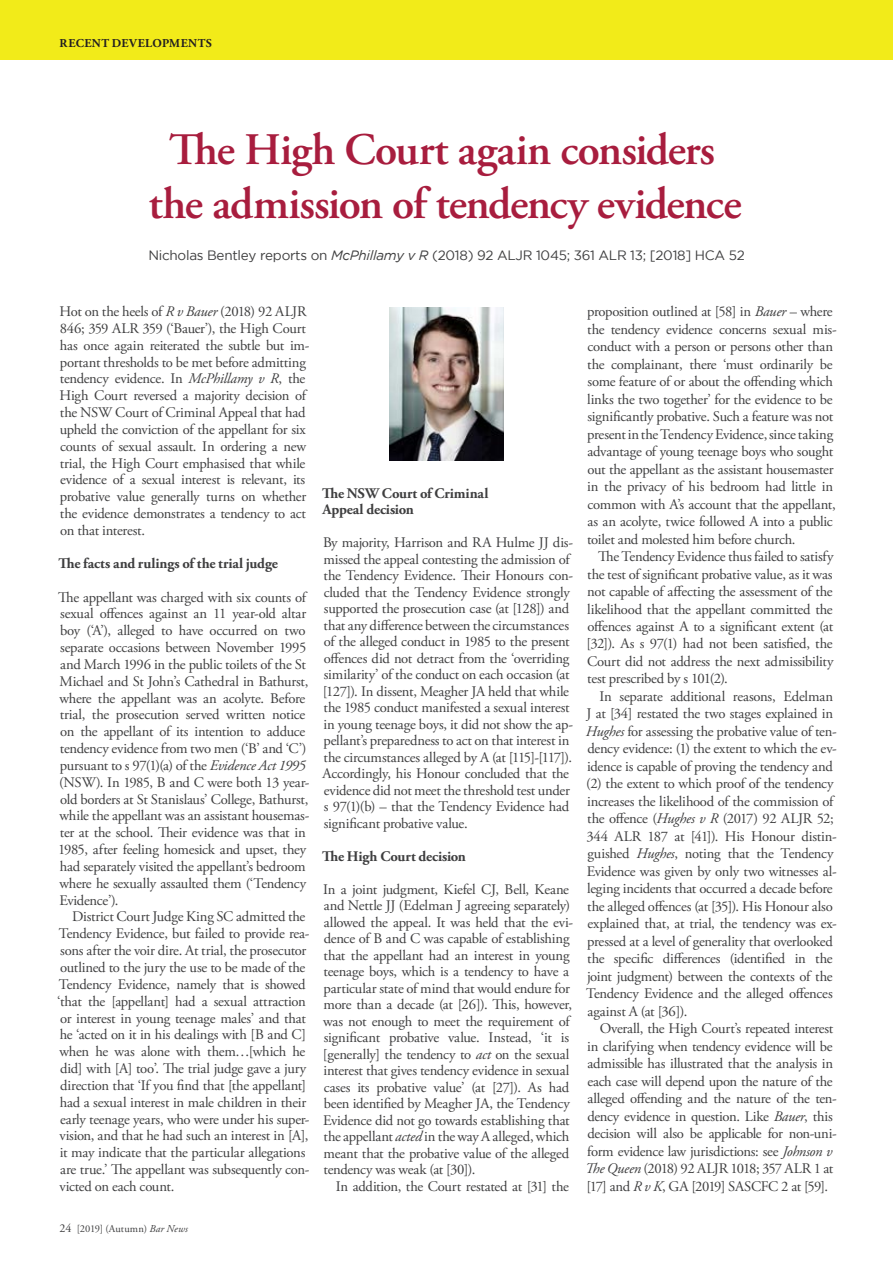
<style>
.page{position:relative;width:893px;height:1263px;background:#fff}
.page>*{position:absolute;margin:0;border:0;box-sizing:border-box;transform-origin:0 0}
.t1{font:600 45px/54px "Adobe Garamond Pro";letter-spacing:-.025em;color:#a81d3e;text-align:center}
.t2{font:14.7px/16.8px "Adobe Garamond Pro";letter-spacing:-.015em;color:#3e3e3f}
.t3{font:700 14.7px/16.5px "Adobe Garamond Pro";letter-spacing:-.01em;color:#3e3e3f}
.t4{font:13.5px "Gotham";letter-spacing:-.02em;color:#3e3e3f}
.t5{font:700 12px "Adobe Garamond Pro";letter-spacing:.035em;color:#231f20}
.t6{font:10.5px "Adobe Garamond Pro";letter-spacing:.01em;color:#3e3e3f}
.s1{font-style:italic}
.s2{font-size:12px}
</style>
<div class="page">
<div style="left:0;top:0;width:893px;height:60px;background:#f2eb19"></div>
<img style="left:389px;top:308px;width:115px;height:153px">
<p class="t5" style="left:60px;top:37px;width:154px">RECENT DEVELOPMENTS</p>
<h1 class="t1" style="left:148px;top:124px;width:595px">The High Court again considers the admission of tendency evidence</h1>
<p class="t4" style="left:148px;top:248px;width:598px">Nicholas Bentley reports on <span class="s1">McPhillamy v R</span> (2018) 92 ALJR 1045; 361 ALR 13; [2018] HCA 52</p>
<p class="t2" style="left:59px;top:304px;width:251px">Hot on the heels of <span class="s1">R v Bauer</span> (2018) 92 ALJR 846; 359 ALR 359 (‘Bauer’), the High Court has once again reiterated the subtle but im&shy;portant thresholds to be met before admitting tendency evidence. In <span class="s1">McPhillamy v R</span>, the High Court reversed a majority decision of the NSW Court of Criminal Appeal that had upheld the conviction of the appellant for six counts of sexual assault. In ordering a new trial, the High Court emphasised that while evidence of a sexual interest is relevant, its probative value generally turns on whether the evidence demonstrates a tendency to act on that interest.</p>
<p class="t3" style="left:59px;top:556px;width:221px">The facts and rulings of the trial judge</p>
<p class="t2" style="left:58px;top:589px;width:253px">The appellant was charged with six counts of sexual offences against an 11 year-old altar boy (‘A’), alleged to have occurred on two separate occasions between November 1995 and March 1996 in the public toilets of the St Michael and St John’s Cathedral in Bathurst, where the appellant was an acolyte. Before trial, the prosecution served written notice on the appellant of its intention to adduce tendency evidence from two men (‘B’ and ‘C’) pursuant to s 97(1)(a) of the <span class="s1">Evidence Act 1995 </span>(NSW). In 1985, B and C were both 13 year&shy;old borders at St Stanislaus’ College, Bathurst, while the appellant was an assistant housemas&shy;ter at the school. Their evidence was that in 1985, after feeling homesick and upset, they had separately visited the appellant’s bedroom where he sexually assaulted them (‘Tendency Evidence’).</p>
<p class="t2" style="left:57px;top:909px;width:254px;text-indent:15px">District Court Judge King SC admitted the Tendency Evidence, but failed to provide rea&shy;sons after the voir dire. At trial, the prosecutor outlined to the jury the use to be made of the Tendency Evidence, namely that is showed ‘that the [appellant] had a sexual attraction or interest in young teenage males’ and that he ‘acted on it in his dealings with [B and C] when he was alone with them…[which he did] with [A] too’. The trial judge gave a jury direction that ‘If you find that [the appellant] had a sexual interest in male children in their early teenage years, who were under his super&shy;vision, and that he had such an interest in [A], it may indicate that the particular allegations are true.’ The appellant was subsequently con&shy;victed on each count.</p>
<p class="t6" style="left:60px;top:1223px;width:130px"><span class="s2">24</span> [2019] (Autumn) <span class="s1">Bar News</span></p>
<p class="t3" style="left:322px;top:485px;width:168px">The NSW Court of Criminal<br>Appeal decision</p>
<p class="t2" style="left:322px;top:535px;width:252px">By majority, Harrison and RA Hulme JJ dis&shy;missed the appeal contesting the admission of the Tendency Evidence. Their Honours con&shy;cluded that the Tendency Evidence strongly supported the prosecution case (at [128]) and that any difference between the circumstances of the alleged conduct in 1985 to the present offences did not detract from the ‘overriding similarity’ of the conduct on each occasion (at [127]). In dissent, Meagher JA held that while the 1985 conduct manifested a sexual interest in young teenage boys, it did not show the ap&shy;pellant’s preparedness to act on that interest in the circumstances alleged by A (at [115]-[117]).<br>Accordingly, his Honour concluded that the evidence did not meet the threshold test under s 97(1)(b) – that the Tendency Evidence had significant probative value.</p>
<p class="t3" style="left:322px;top:848px;width:145px">The High Court decision</p>
<p class="t2" style="left:323px;top:881px;width:252px">In a joint judgment, Kiefel CJ, Bell, Keane and Nettle JJ (Edelman J agreeing separately) allowed the appeal. It was held that the evi&shy;dence of B and C was capable of establishing that the appellant had an interest in young teenage boys, which is a tendency to have a particular state of mind that would endure for more than a decade (at [26]). This, however, was not enough to meet the requirement of significant probative value. Instead, ‘it is [generally] the tendency to <span class="s1">act</span> on the sexual interest that gives tendency evidence in sexual cases its probative value’ (at [27]). As had been identified by Meagher JA, the Tendency Evidence did not go towards establishing that the appellant <span class="s1">acted</span> in the way A alleged, which meant that the probative value of the alleged tendency was weak (at [30]).</p>
<p class="t2" style="left:336px;top:1178px;width:235px">In addition, the Court restated at [31] the</p>
<p class="t2" style="left:587px;top:303px;width:251px;line-height:17.5px">proposition outlined at [58] in <span class="s1">Bauer</span> – where the tendency evidence concerns sexual mis&shy;conduct with a person or persons other than the complainant, there ‘must ordinarily be some feature of or about the offending which links the two together’ for the evidence to be significantly probative. Such a feature was not present in the Tendency Evidence, since taking advantage of young teenage boys who sought out the appellant as the assistant housemaster in the privacy of his bedroom had little in common with A’s account that the appellant, as an acolyte, twice followed A into a public toilet and molested him before church.</p>
<p class="t2" style="left:587px;top:548px;width:248px;line-height:17.5px;text-align:justify;text-indent:12px">The Tendency Evidence thus failed to satisfy the test of significant probative value, as it was not capable of affecting the assessment of the likelihood that the appellant committed the offences against A to a significant extent (at [32]). As s 97(1) had not been satisfied, the Court did not address the next admissibility test prescribed by s 101(2).</p>
<p class="t2" style="left:586px;top:688px;width:252px;line-height:17.5px;text-indent:14px">In separate additional reasons, Edelman J at [34] restated the two stages explained in <span class="s1">Hughes</span> for assessing the probative value of ten&shy;dency evidence: (1) the extent to which the ev&shy;idence is capable of proving the tendency and (2) the extent to which proof of the tendency increases the likelihood of the commission of the offence (<span class="s1">Hughes v R</span> (2017) 92 ALJR 52; 344 ALR 187 at [41]). His Honour distin&shy;guished <span class="s1">Hughes</span>, noting that the Tendency Evidence was given by only two witnesses al&shy;leging incidents that occurred a decade before the alleged offences (at [35]). His Honour also explained that, at trial, the tendency was ex&shy;pressed at a level of generality that overlooked the specific differences (identified in the joint judgment) between the contexts of the Tendency Evidence and the alleged offences against A (at [36]).</p>
<p class="t2" style="left:585px;top:1020px;width:253px;line-height:17.5px;text-indent:15px">Overall, the High Court’s repeated interest in clarifying when tendency evidence will be admissible has illustrated that the analysis in each case will depend upon the nature of the alleged offending and the nature of the ten&shy;dency evidence in question. Like <span class="s1">Bauer</span>, this decision will also be applicable for non-uni&shy;form evidence law jurisdictions: see <span class="s1">Johnson v The Queen</span> (2018) 92 ALJR 1018; 357 ALR 1 at [17] and <span class="s1">R v K</span>, GA [2019] SASCFC 2 at [59].</p>
</div>
